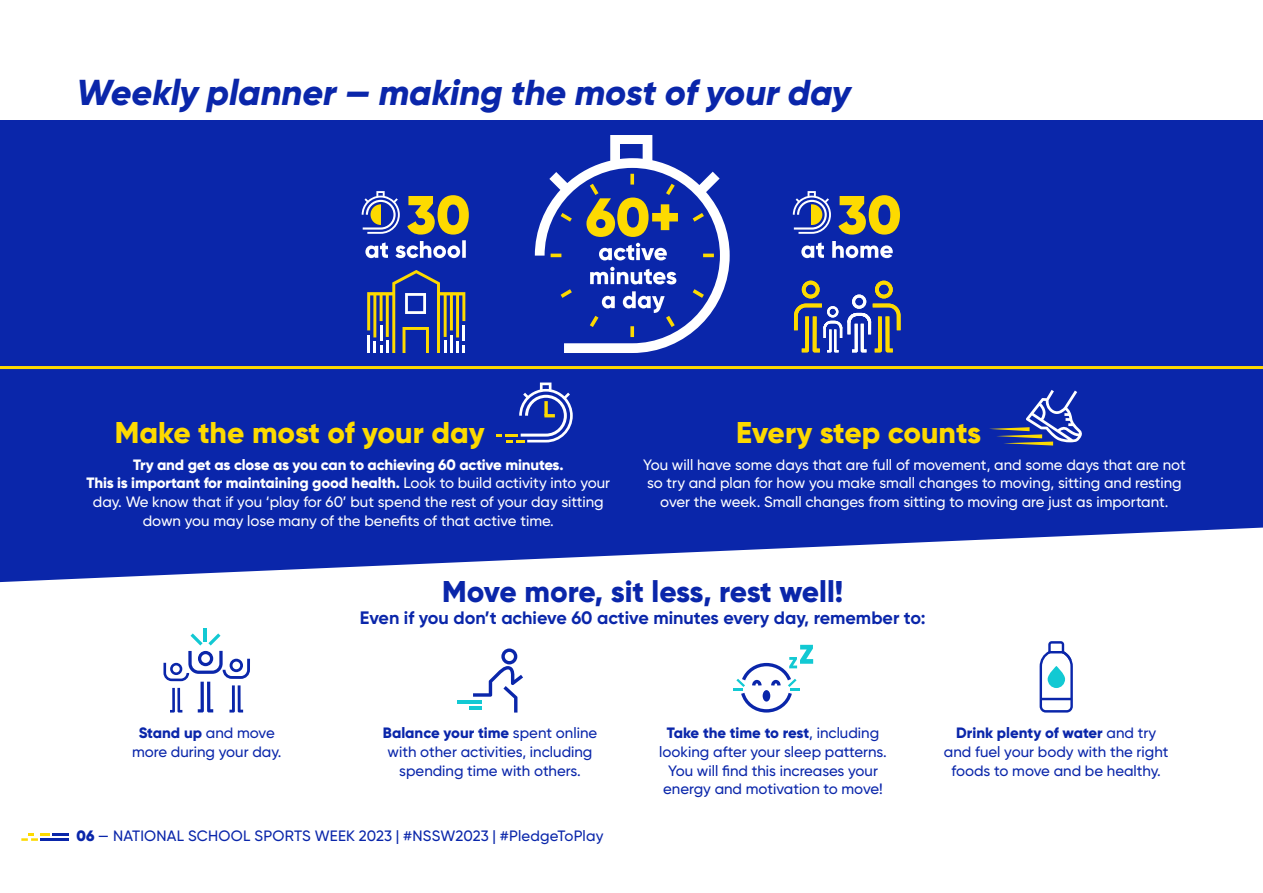
<style>
.page{position:relative;width:1263px;height:893px;background:#fff}
.page>*{position:absolute;margin:0;border:0;box-sizing:border-box;transform-origin:0 0}
.Body_10_12_5_white{font:italic 800 36px "Gilroy";letter-spacing:-.005em;color:#0a26aa}
.t1{font:800 30px "Gilroy";letter-spacing:-.015em;color:#0a26aa}
.t2{font:800 30px "Gilroy";color:#fdda00}
.t3{font:800 30px "Gilroy";color:#fdd900}
.t4{font:700 18px "Gilroy";color:#0a26aa}
.Body_10_12_5{font:500 15px/18.8px "Gilroy";color:#fff;text-align:center}
.Body_10_12_5-2{font:500 15px/18.8px "Gilroy";color:#0a26aa;text-align:center}
.Body_7_5_9{font:500 15px "Gilroy";letter-spacing:.01em;color:#0a26aa}
.s1{font-weight:800}
.s2{font-weight:900}
</style>
<div class="page">
<div style="left:0;top:120px;width:1263px;height:773px;background:#0a26aa"></div>
<svg style="left:794px;top:281px;width:106px;height:71px"></svg>
<svg style="left:362px;top:191px;width:107px;height:67px"></svg>
<svg style="left:989px;top:390px;width:93px;height:56px"></svg>
<svg style="left:0;top:528px;width:1263px;height:365px;background:#eceef8"></svg>
<hr style="left:53px;top:833px;width:16px;height:3px;background:#0a26aa">
<hr style="left:41px;top:838px;width:28px;height:3px;background:#0a26aa">
<svg style="left:21px;top:833px;width:29px;height:8px"></svg>
<svg style="left:1039px;top:641px;width:34px;height:72px;background:#c5cceb"></svg>
<hr style="left:1040px;top:698px;width:32px;height:2px;background:#0a26aa">
<svg style="left:1048px;top:666px;width:17px;height:22px"></svg>
<svg style="left:163px;top:651px;width:87px;height:62px"></svg>
<svg style="left:190px;top:629px;width:30px;height:16px"></svg>
<hr style="left:469px;top:706px;width:12px;height:4px;background:#12c9d3">
<hr style="left:457px;top:700px;width:24px;height:4px;background:#12c9d3">
<svg style="left:473px;top:648px;width:50px;height:65px;background:#d2dbf0"></svg>
<svg style="left:733px;top:645px;width:80px;height:69px;background:#d7e5f3"></svg>
<svg style="left:367px;top:270px;width:98px;height:83px"></svg>
<hr style="left:0;top:366px;width:1263px;height:3px;background:#fdda00">
<svg style="left:535px;top:135px;width:195px;height:218px"></svg>
<svg style="left:801px;top:241px;width:92px;height:17px"></svg>
<svg style="left:838px;top:195px;width:62px;height:40px"></svg>
<svg style="left:793px;top:191px;width:38px;height:43px"></svg>
<svg style="left:496px;top:383px;width:77px;height:59px"></svg>
<p class="Body_10_12_5_white" style="left:76px;top:70px;width:776px">Weekly planner — making the most of your day</p>
<p class="t2" style="left:115px;top:413px;width:371px">Make the most of your day</p>
<p class="t3" style="left:736px;top:413px;width:247px">Every step counts</p>
<p class="Body_10_12_5" style="left:86px;top:455px;width:525px"><span class="s1">Try and get as close as you can to achieving 60 active minutes.<br>This is important for maintaining good health.</span> Look to build activity into your day. We know that if you ‘play for 60’ but spend the rest of your day sitting down you may lose many of the benefits of that active time.</p>
<p class="Body_10_12_5" style="left:643px;top:455px;width:544px">You will have some days that are full of movement, and some days that are not so try and plan for how you make small changes to moving, sitting and resting over the week. Small changes from sitting to moving are just as important.</p>
<p class="t1" style="left:442px;top:572px;width:402px">Move more, sit less, rest well!</p>
<p class="t4" style="left:360px;top:606px;width:567px">Even if you don’t achieve 60 active minutes every day, remember to:</p>
<p class="Body_10_12_5-2" style="left:132px;top:723px;width:151px"><span class="s1">Stand up</span> and move more during your day.</p>
<p class="Body_10_12_5-2" style="left:383px;top:723px;width:216px"><span class="s1">Balance your time</span> spent online with other activities, including spending time with others.</p>
<p class="Body_10_12_5-2" style="left:659px;top:723px;width:229px"><span class="s1">Take the time to rest</span>, including looking after your sleep patterns.<br>You will find this increases your energy and motivation to move!</p>
<p class="Body_10_12_5-2" style="left:944px;top:723px;width:226px"><span class="s1">Drink plenty of water</span> and try and fuel your body with the right foods to move and be healthy.</p>
<p class="Body_7_5_9" style="left:76px;top:826px;width:528px"><span class="s2">06</span> — NATIONAL SCHOOL SPORTS WEEK 2023 | #NSSW2023 | #PledgeToPlay</p>
</div>
